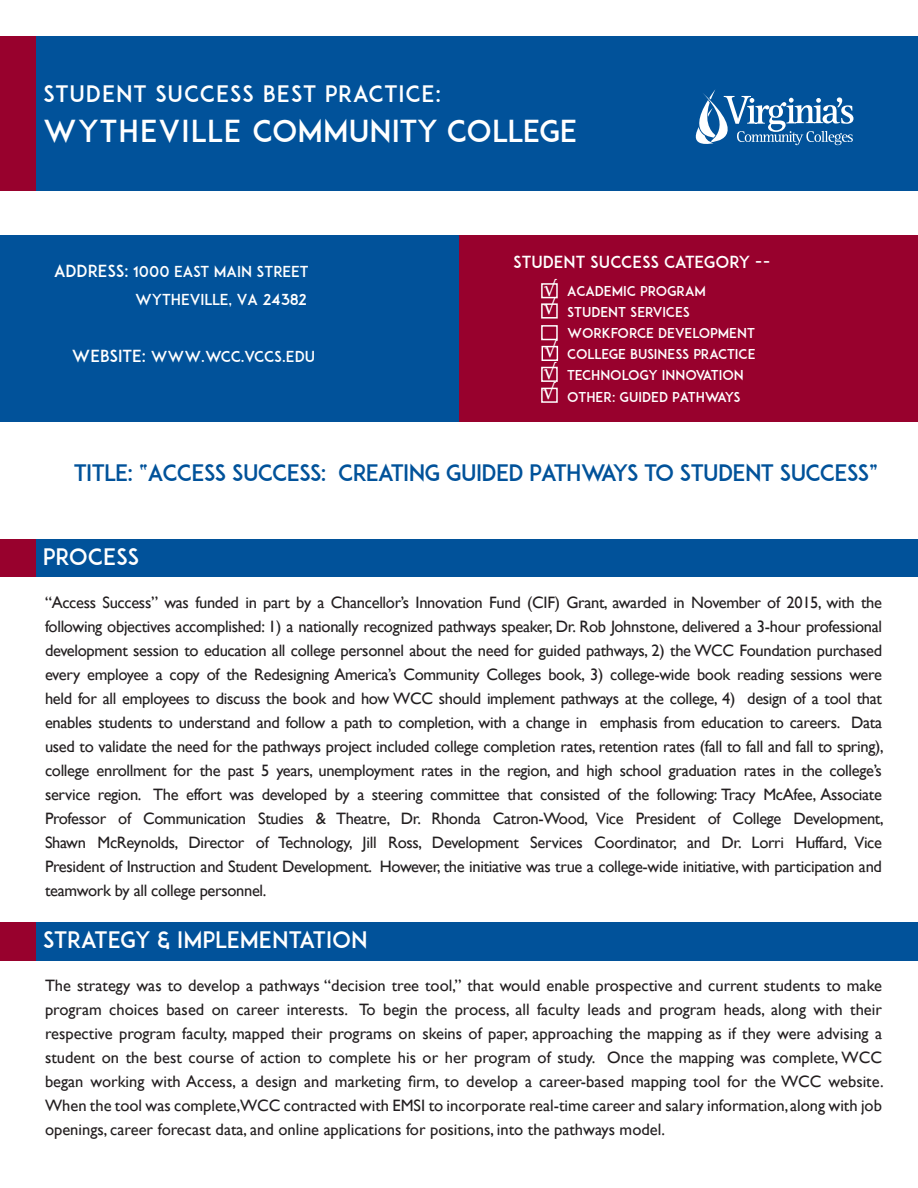
<style>
.page{position:relative;width:918px;height:1188px;background:#fff}
.page>*{position:absolute;margin:0;border:0;box-sizing:border-box;transform-origin:0 0}
.t1{font:30px "ADAM.CGPRO";color:#fff}
.t2{font:22.5px "ADAM.CGPRO";letter-spacing:-.03em;color:#01529a}
.t3{font:22.5px "ADAM.CGPRO";color:#fff}
.t4{font:22.5px "ADAM.CGPRO";letter-spacing:.04em;color:#fff}
.t5{font:16.5px/24px "Gill Sans";letter-spacing:-.015em;color:#231f20;text-align:justify}
.t6{font:16.5px "ADAM.CGPRO";color:#fff}
.t7{font:15px/28.5px "ADAM.CGPRO";color:#fff;text-align:right}
.t8{font:13.5px/21px "ADAM.CGPRO";color:#fff}
.s1{font-size:16.5px}
.s2{color:#fff}
</style>
<div class="page">
<div style="left:36px;top:36px;width:882px;height:155px;background:#01529a"></div>
<div style="left:0;top:36px;width:36px;height:155px;background:#98012d"></div>
<svg style="left:696px;top:89px;width:157px;height:57px"></svg>
<div style="left:0;top:236px;width:459px;height:186px;background:#01529a"></div>
<div style="left:459px;top:236px;width:459px;height:186px;background:#98012d"></div>
<div style="left:541px;top:283px;width:17px;height:15px;border:2px solid #fff"></div>
<div style="left:541px;top:303px;width:17px;height:16px;border:2px solid #fff"></div>
<div style="left:541px;top:325px;width:17px;height:15px;border:2px solid #fff"></div>
<div style="left:541px;top:388px;width:17px;height:15px;border:2px solid #fff"></div>
<div style="left:541px;top:367px;width:17px;height:15px;border:2px solid #fff"></div>
<div style="left:0;top:540px;width:36px;height:37px;background:#98012d"></div>
<div style="left:36px;top:540px;width:882px;height:37px;background:#01529a"></div>
<div style="left:541px;top:346px;width:17px;height:15px;border:2px solid #fff"></div>
<div style="left:0;top:922px;width:36px;height:39px;background:#98012d"></div>
<div style="left:36px;top:922px;width:882px;height:39px;background:#01529a"></div>
<svg style="left:544px;top:283px;width:13px;height:31px"></svg>
<svg style="left:543px;top:340px;width:15px;height:59px"></svg>
<h2 class="t4" style="left:43px;top:80px;width:400px">STUDENT SUCCESS BEST PRACTICE:</h2>
<h1 class="t1" style="left:43px;top:113px;width:536px">WYTHEVILLE COMMUNITY COLLEGE</h1>
<p class="t7" style="left:54px;top:257px;width:256px"><span class="s1">ADDRESS:</span> 1000 EAST MAIN STREET<br>WYTHEVILLE, VA 24382</p>
<p class="t7" style="left:72px;top:342px;width:245px"><span class="s1">WEBSITE:</span> WWW.WCC.VCCS.EDU</p>
<p class="t6" style="left:513px;top:252px;width:259px">STUDENT SUCCESS CATEGORY --</p>
<p class="t8" style="left:567px;top:281px;width:190px">ACADEMIC PROGRAM<br>STUDENT SERVICES<br>WORKFORCE DEVELOPMENT<br>COLLEGE BUSINESS PRACTICE<br>TECHNOLOGY INNOVATION<br>OTHER: GUIDED PATHWAYS</p>
<h2 class="t2" style="left:39px;top:459px;width:841px"><span class="s2">“SA</span>TITLE: “ACCESS SUCCESS: CREATING GUIDED PATHWAYS TO STUDENT SUCCESS”</h2>
<h2 class="t3" style="left:43px;top:543px;width:98px">PROCESS</h2>
<p class="t5" style="left:45px;top:590px;width:840px">“Access Success” was funded in part by a Chancellor’s Innovation Fund (CIF) Grant, awarded in November of 2015, with the following objectives accomplished: 1) a nationally recognized pathways speaker, Dr. Rob Johnstone, delivered a 3-hour professional development session to education all college personnel about the need for guided pathways, 2) the WCC Foundation purchased every employee a copy of the Redesigning America’s Community Colleges book, 3) college-wide book reading sessions were held for all employees to discuss the book and how WCC should implement pathways at the college, 4) design of a tool that enables students to understand and follow a path to completion, with a change in emphasis from education to careers. Data used to validate the need for the pathways project included college completion rates, retention rates (fall to fall and fall to spring), college enrollment for the past 5 years, unemployment rates in the region, and high school graduation rates in the college’s service region. The effort was developed by a steering committee that consisted of the following: Tracy McAfee, Associate Professor of Communication Studies &amp; Theatre, Dr. Rhonda Catron-Wood, Vice President of College Development, Shawn McReynolds, Director of Technology, Jill Ross, Development Services Coordinator, and Dr. Lorri Huffard, Vice President of Instruction and Student Development. However, the initiative was true a college-wide initiative, with participation and teamwork by all college personnel.</p>
<h2 class="t3" style="left:43px;top:926px;width:327px">STRATEGY &amp; IMPLEMENTATION</h2>
<p class="t5" style="left:45px;top:973px;width:840px">The strategy was to develop a pathways “decision tree tool,” that would enable prospective and current students to make program choices based on career interests. To begin the process, all faculty leads and program heads, along with their respective program faculty, mapped their programs on skeins of paper, approaching the mapping as if they were advising a student on the best course of action to complete his or her program of study. Once the mapping was complete, WCC began working with Access, a design and marketing firm, to develop a career-based mapping tool for the WCC website.<br>When the tool was complete,WCC contracted with EMSI to incorporate real-time career and salary information, along with job openings, career forecast data, and online applications for positions, into the pathways model.</p>
</div>
